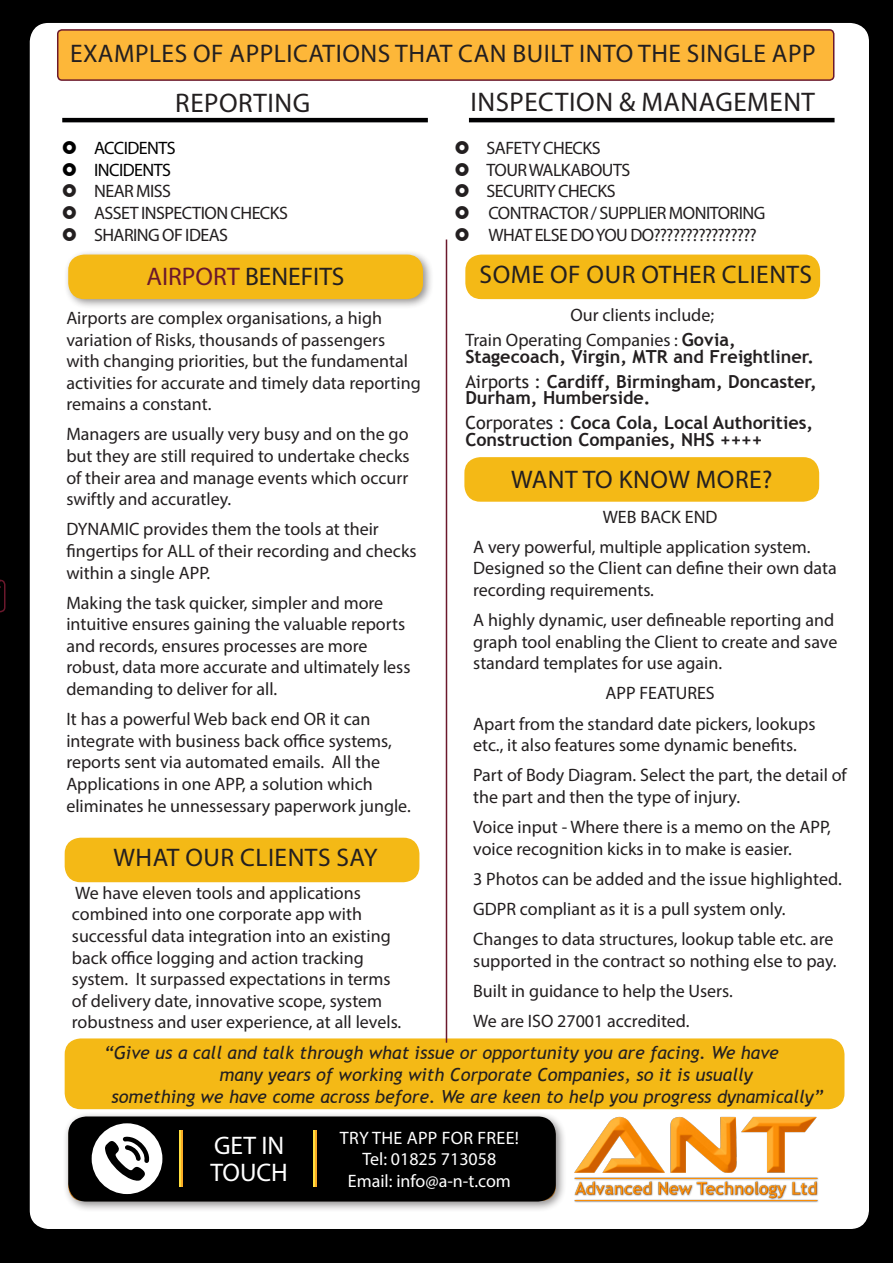
<style>
.page{position:relative;width:893px;height:1263px;background:#000}
.page>*{position:absolute;margin:0;border:0;box-sizing:border-box;transform-origin:0 0}
.t1{font:27px "Myriad Pro";letter-spacing:.02em;color:#231f20}
.t2{font:25.5px "Myriad Pro";letter-spacing:.02em;color:#231f20}
.t3{font:25.5px "Myriad Pro";color:#231f20}
.t4{font:25.5px/27px "Myriad Pro";color:#fff}
.t5{font:18px/21.6px "Myriad Pro";color:#231f20}
.t6{font:italic 18px "Trebuchet MS";color:#231f20}
.t7{font:700 18px/16.5px "Trebuchet MS";color:#231f20}
.t8{font:18px "Myriad Pro";letter-spacing:-.03em;color:#231f20}
.t9{font:18px/21.6px "Myriad Pro";color:#fff;text-align:center}
.t10{font:18px "Myriad Pro";letter-spacing:-.03em;color:#000}
.s1{color:#6b182c}
.s2{font-family:"Myriad Pro";font-weight:400}
.s3{font-weight:400}
</style>
<div class="page">
<div style="left:31px;top:24px;width:837px;height:1204px;background:#fff"></div>
<div style="left:65px;top:838px;width:354px;height:44px;background:#f4b916;border-radius:16px"></div>
<div style="left:65px;top:1038px;width:779px;height:71px;background:#f4b916;border-radius:16px"></div>
<div style="left:464px;top:457px;width:355px;height:45px;background:#f4b916;border-radius:16px"></div>
<div style="left:465px;top:255px;width:355px;height:44px;background:#f4b916;border-radius:16px"></div>
<div style="left:0;top:249px;width:434px;height:159px;background:#231f20;opacity:.5"></div>
<div style="left:68px;top:255px;width:355px;height:44px;background:#f4b916;border-radius:16px"></div>
<svg style="left:0;top:580px;width:5px;height:32px"></svg>
<div style="left:63px;top:1111px;width:504px;height:101px;background:#231f20;opacity:.5"></div>
<div style="left:68px;top:1116px;width:488px;height:85px;background:#000;border-radius:18px"></div>
<hr style="left:181px;top:1130px;width:2px;height:57px;background:#faab26">
<hr style="left:179px;top:1130px;width:2px;height:57px;background:#ffe03d">
<hr style="left:315px;top:1130px;width:2px;height:57px;background:#faab26">
<hr style="left:313px;top:1130px;width:2px;height:57px;background:#ffe03d">
<div style="left:92px;top:1123px;width:70px;height:71px;background:#fff;border-radius:50%"></div>
<svg style="left:105px;top:1137px;width:44px;height:44px"></svg>
<div style="left:58px;top:30px;width:776px;height:50px;background:#fdb739;border-radius:4px"></div>
<div style="left:57px;top:29px;width:777px;height:52px;border:2px solid #6b182c;border-radius:4px"></div>
<hr style="left:446px;top:239px;width:1px;height:804px;background:#6b182c">
<img style="left:556px;top:1107px;width:281px;height:111px">
<hr style="left:62px;top:118px;width:366px;height:4px;background:#000001">
<hr style="left:469px;top:118px;width:365px;height:4px;background:#000001">
<svg style="left:63px;top:141px;width:13px;height:13px"></svg>
<svg style="left:63px;top:163px;width:13px;height:13px"></svg>
<svg style="left:63px;top:184px;width:13px;height:13px"></svg>
<svg style="left:63px;top:206px;width:13px;height:13px"></svg>
<svg style="left:63px;top:227px;width:13px;height:14px"></svg>
<svg style="left:456px;top:141px;width:13px;height:13px"></svg>
<svg style="left:456px;top:163px;width:13px;height:13px"></svg>
<svg style="left:456px;top:184px;width:13px;height:13px"></svg>
<svg style="left:456px;top:206px;width:13px;height:13px"></svg>
<svg style="left:456px;top:227px;width:13px;height:14px"></svg>
<p class="t2" style="left:70px;top:37px;width:747px">EXAMPLES OF APPLICATIONS THAT CAN BUILT INTO THE SINGLE APP</p>
<p class="t1" style="left:175px;top:86px;width:136px">REPORTING</p>
<p class="t1" style="left:470px;top:85px;width:346px">INSPECTION &amp; MANAGEMENT</p>
<p class="t10" style="left:94px;top:137px;width:83px">ACCIDENTS</p>
<p class="t10" style="left:94px;top:159px;width:78px">INCIDENTS</p>
<p class="t8" style="left:94px;top:180px;width:79px">NEAR MISS</p>
<p class="t8" style="left:94px;top:202px;width:195px">ASSET INSPECTION CHECKS</p>
<p class="t8" style="left:94px;top:223px;width:136px">SHARING OF IDEAS</p>
<p class="t3" style="left:147px;top:261px;width:199px"><span class="s1">AIRPORT</span> BENEFITS</p>
<p class="t5" style="left:66px;top:307px;width:356px">Airports are complex organisations, a high variation of Risks, thousands of passengers with changing priorities, but the fundamental activities for accurate and timely data reporting remains a constant.</p>
<p class="t5" style="left:66px;top:423px;width:345px;text-align:justify">Managers are usually very busy and on the go but they are still required to undertake checks of their area and manage events which occurr swiftly and accuratley.</p>
<p class="t5" style="left:66px;top:518px;width:352px">DYNAMIC provides them the tools at their fingertips for ALL of their recording and checks within a single APP.</p>
<p class="t5" style="left:66px;top:591px;width:346px">Making the task quicker, simpler and more intuitive ensures gaining the valuable reports and records, ensures processes are more robust, data more accurate and ultimately less demanding to deliver for all.</p>
<p class="t5" style="left:66px;top:708px;width:346px">It has a powerful Web back end OR it can integrate with business back office systems, reports sent via automated emails. All the Applications in one APP, a solution which eliminates he unnessessary paperwork jungle.</p>
<p class="t2" style="left:113px;top:842px;width:265px">WHAT OUR CLIENTS SAY</p>
<p class="t5" style="left:72px;top:882px;width:331px">We have eleven tools and applications combined into one corporate app with successful data integration into an existing back office logging and action tracking system. It surpassed expectations in terms of delivery date, innovative scope, system robustness and user experience, at all levels.</p>
<p class="t8" style="left:487px;top:137px;width:116px">SAFETY CHECKS</p>
<p class="t8" style="left:487px;top:159px;width:145px">TOUR WALKABOUTS</p>
<p class="t8" style="left:487px;top:180px;width:130px">SECURITY CHECKS</p>
<p class="t8" style="left:488px;top:202px;width:279px">CONTRACTOR / SUPPLIER MONITORING</p>
<p class="t8" style="left:488px;top:223px;width:270px">WHAT ELSE DO YOU DO????????????????</p>
<p class="t2" style="left:480px;top:259px;width:334px">SOME OF OUR OTHER CLIENTS</p>
<p class="t5" style="left:570px;top:304px;width:145px">Our clients include;</p>
<p class="t7" style="left:465px;top:331px;width:350px"><span class="s2">Train Operating Companies :</span> Govia,<br>Stagecoach, Virgin, MTR and Freightliner.</p>
<p class="t7" style="left:465px;top:373px;width:353px"><span class="s3">Airports :</span> Cardiff, Birmingham, Doncaster,<br>Durham, Humberside.</p>
<p class="t7" style="left:465px;top:414px;width:349px"><span class="s3">Corporates :</span> Coca Cola, Local Authorities,<br>Construction Companies, NHS ++++</p>
<p class="t2" style="left:511px;top:464px;width:263px">WANT TO KNOW MORE?</p>
<p class="t5" style="left:603px;top:506px;width:116px">WEB BACK END</p>
<p class="t5" style="left:473px;top:536px;width:365px">A very powerful, multiple application system.<br>Designed so the Client can define their own data recording requirements.</p>
<p class="t5" style="left:473px;top:609px;width:366px">A highly dynamic, user defineable reporting and graph tool enabling the Client to create and save standard templates for use again.</p>
<p class="t5" style="left:605px;top:682px;width:111px">APP FEATURES</p>
<p class="t5" style="left:473px;top:712px;width:344px">Apart from the standard date pickers, lookups etc., it also features some dynamic benefits.</p>
<p class="t5" style="left:473px;top:764px;width:375px">Part of Body Diagram. Select the part, the detail of the part and then the type of injury.</p>
<p class="t5" style="left:473px;top:816px;width:359px">Voice input - Where there is a memo on the APP, voice recognition kicks in to make is easier.</p>
<p class="t5" style="left:473px;top:867px;width:370px">3 Photos can be added and the issue highlighted.</p>
<p class="t5" style="left:473px;top:898px;width:314px">GDPR compliant as it is a pull system only.</p>
<p class="t5" style="left:473px;top:928px;width:365px">Changes to data structures, lookup table etc. are supported in the contract so nothing else to pay.</p>
<p class="t5" style="left:473px;top:979px;width:261px">Built in guidance to help the Users.</p>
<p class="t5" style="left:473px;top:1009px;width:218px">We are ISO 27001 accredited.</p>
<p class="t6" style="left:104px;top:1042px;width:676px">“Give us a call and talk through what issue or opportunity you are facing. We have</p>
<p class="t6" style="left:220px;top:1064px;width:535px">many years of working with Corporate Companies, so it is usually</p>
<p class="t6" style="left:112px;top:1085px;width:713px">something we have come across before. We are keen to help you progress dynamically”</p>
<p class="t4" style="left:210px;top:1132px;width:79px">GET IN<br>TOUCH</p>
<p class="t9" style="left:340px;top:1127px;width:181px">TRY THE APP FOR FREE!<br>Tel: 01825 713058<br>Email: info@a-n-t.com</p>
</div>
